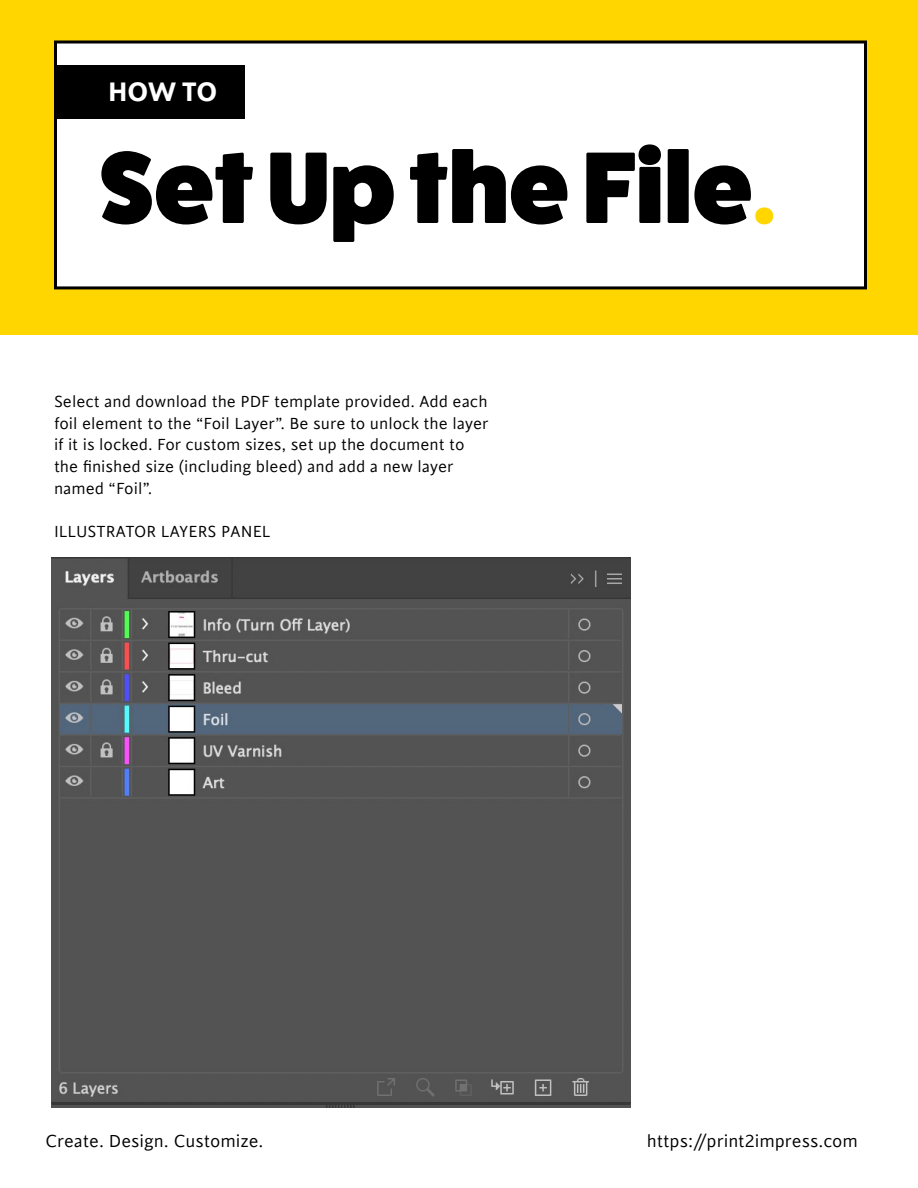
<style>
.page{position:relative;width:918px;height:1188px;background:#fff}
.page>*{position:absolute;margin:0;border:0;box-sizing:border-box;transform-origin:0 0}
.t1{font:800 102px "Fat Frank";color:#000}
.t2{font:700 30px "Cinta";color:#fff}
.t3{font:19.5px "Cinta";color:#000}
.t4{font:18px/21.6px "Cinta";color:#000}
.s1{color:#ffd600}
</style>
<div class="page">
<div style="left:0;top:0;width:918px;height:335px;background:#ffd600"></div>
<div style="left:56px;top:42px;width:810px;height:246px;background:#fff"></div>
<div style="left:54px;top:40px;width:813px;height:249px;border:3px solid #000"></div>
<div style="left:54px;top:65px;width:190px;height:54px;background:#000"></div>
<img style="left:51px;top:557px;width:579px;height:551px">
<p class="t2" style="left:108px;top:73px;width:111px">HOW TO</p>
<p class="t1" style="left:99px;top:130px;width:678px">Set Up the File<span class="s1">.</span></p>
<p class="t4" style="left:54px;top:391px;width:436px">Select and download the PDF template provided. Add each foil element to the “Foil Layer”. Be sure to unlock the layer if it is locked. For custom sizes, set up the document to the finished size (including bleed) and add a new layer named “Foil”.</p>
<p class="t4" style="left:54px;top:521px;width:218px">ILLUSTRATOR LAYERS PANEL</p>
<p class="t3" style="left:45px;top:1130px;width:220px">Create. Design. Customize.</p>
<p class="t3" style="left:647px;top:1130px;width:213px">https://print2impress.com</p>
</div>
